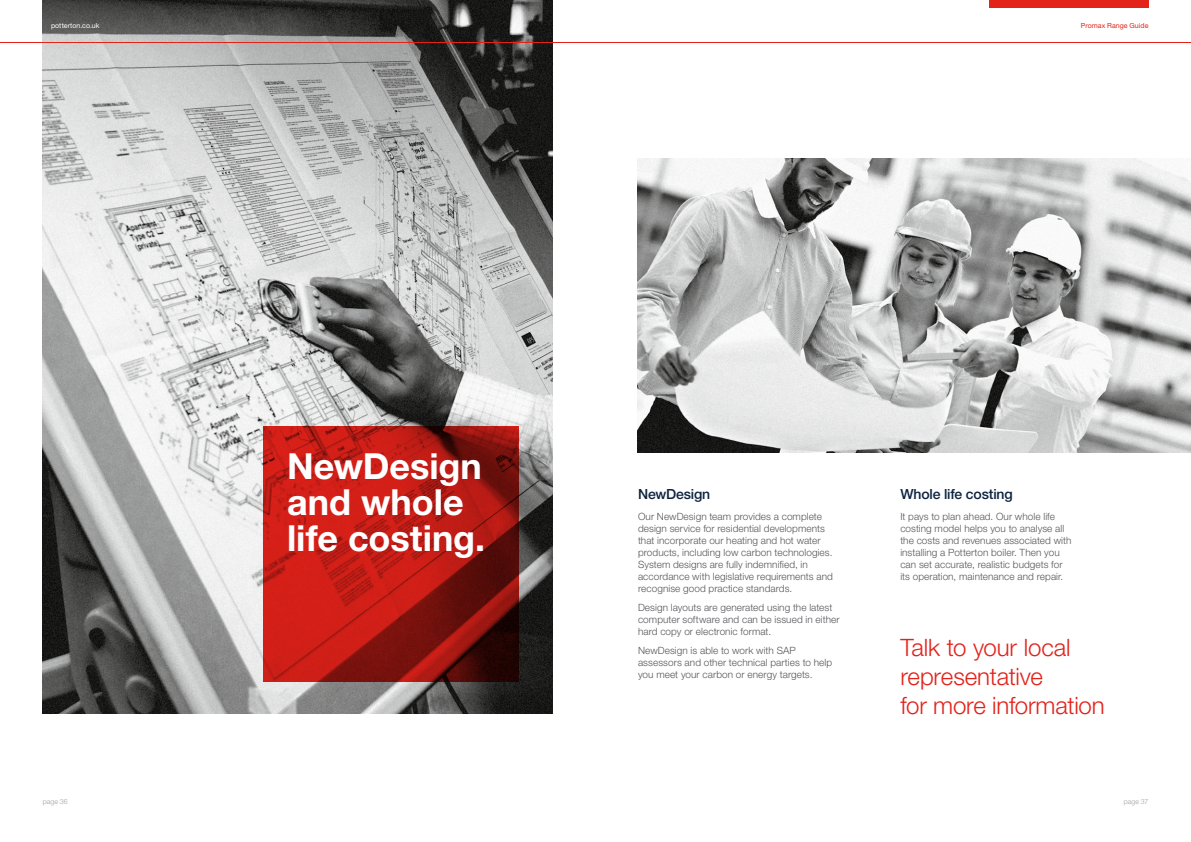
<style>
.page{position:relative;width:1191px;height:842px;background:#fff}
.page>*{position:absolute;margin:0;border:0;box-sizing:border-box;transform-origin:0 0}
.t1{font:700 36px/36px "Helvetica Neue LT Std";color:#fff}
.t2{font:300 24px/28.8px "Helvetica Neue LT Std";letter-spacing:-.005em;color:#e3221a}
.t3{font:500 14px "Helvetica Neue LT Std";letter-spacing:-.015em;color:#0c223f}
.t4{font:300 10px/12px "Helvetica Neue LT Std";letter-spacing:.005em;color:#55565a}
.t5{font:7px "Helvetica Neue LT Std";letter-spacing:.01em;color:#e3221a}
.t6{font:7px "Helvetica Neue LT Std";letter-spacing:.01em;color:#fff}
.t7{font:300 7px "Helvetica Neue LT Std";letter-spacing:.005em;color:#a19fa2}
</style>
<div class="page">
<img style="left:42px;top:0;width:510px;height:714px">
<img style="left:638px;top:159px;width:553px;height:294px">
<svg style="left:264px;top:426px;width:255px;height:255px"></svg>
<hr style="left:0;top:42px;width:1191px;height:1px;background:#e3221a">
<div style="left:988px;top:0;width:160px;height:7px;background:#e3221a"></div>
<p class="t6" style="left:51px;top:21px;width:50px">potterton.co.uk</p>
<p class="t5" style="left:1080px;top:21px;width:69px">Promax Range Guide</p>
<h1 class="t1" style="left:287px;top:447px;width:200px">NewDesign and whole life costing.</h1>
<h3 class="t3" style="left:638px;top:486px;width:74px">NewDesign</h3>
<p class="t4" style="left:638px;top:510px;width:196px">Our NewDesign team provides a complete design service for residential developments that incorporate our heating and hot water products, including low carbon technologies.<br>System designs are fully indemnified, in accordance with legislative requirements and recognise good practice standards.</p>
<p class="t4" style="left:638px;top:601px;width:203px">Design layouts are generated using the latest computer software and can be issued in either hard copy or electronic format.</p>
<p class="t4" style="left:638px;top:644px;width:196px">NewDesign is able to work with SAP assessors and other technical parties to help you meet your carbon or energy targets.</p>
<h3 class="t3" style="left:900px;top:486px;width:114px">Whole life costing</h3>
<p class="t4" style="left:900px;top:510px;width:173px">It pays to plan ahead. Our whole life costing model helps you to analyse all the costs and revenues associated with installing a Potterton boiler. Then you can set accurate, realistic budgets for its operation, maintenance and repair.</p>
<h2 class="t2" style="left:900px;top:633px;width:206px">Talk to your local representative<br>for more information</h2>
<p class="t7" style="left:43px;top:798px;width:26px">page 36</p>
<p class="t7" style="left:1123px;top:798px;width:26px">page 37</p>
</div>
